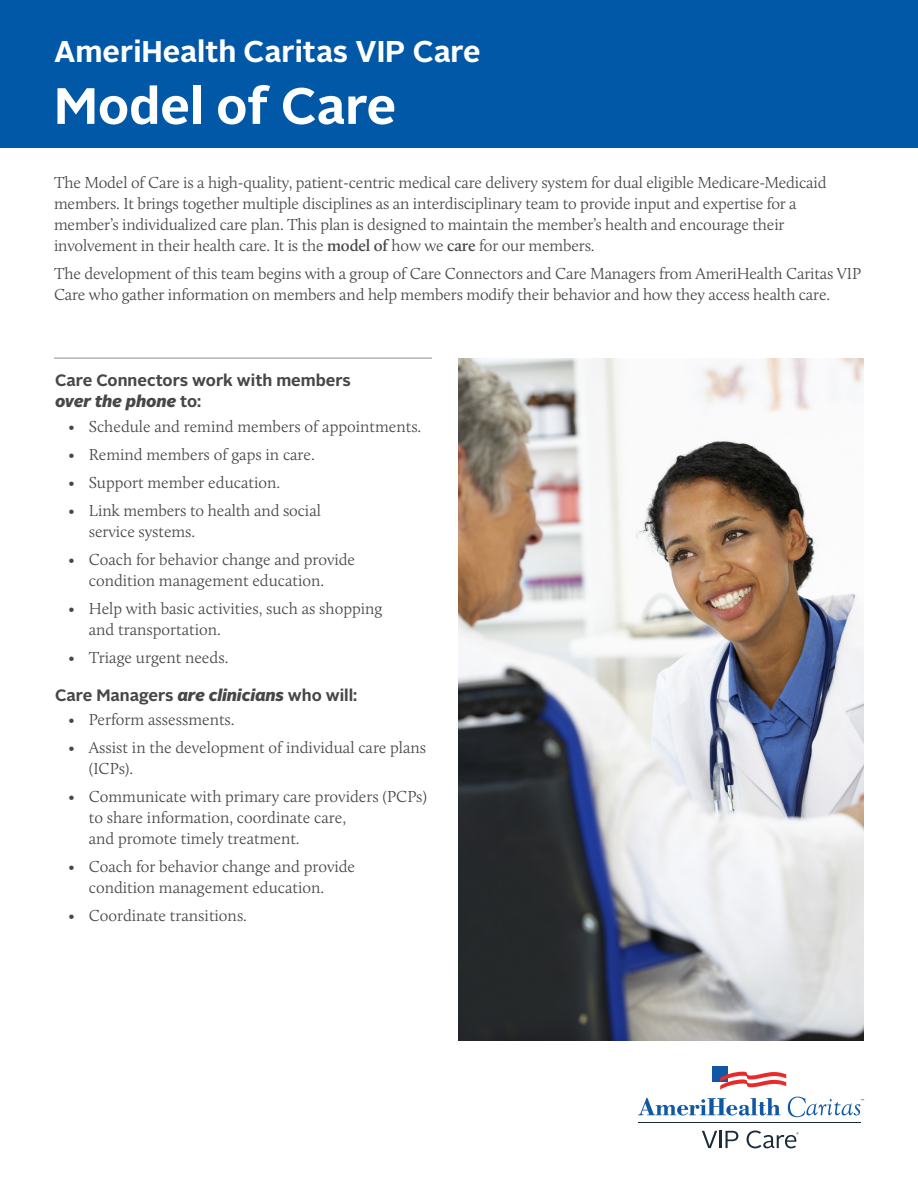
<style>
.page{position:relative;width:918px;height:1188px;background:#fff}
.page>*{position:absolute;margin:0;border:0;box-sizing:border-box;transform-origin:0 0}
.t1{font:700 51px "Alright Sans";color:#fff}
.t2{font:700 30px "Alright Sans";color:#fff}
.Body_Copy{font:300 16.5px/21px "Calluna";letter-spacing:-.01em;color:#464748}
.Topic{font:700 16.5px/21px "Alright Sans";color:#464748}
.s1{font-weight:600}
.s2{font-weight:900;font-style:italic}
</style>
<div class="page">
<div style="left:0;top:0;width:918px;height:147px;background:#0158a6"></div>
<img style="left:459px;top:358px;width:405px;height:682px">
<hr style="left:54px;top:358px;width:378px;height:1px;background:#8b8d90">
<div style="left:712px;top:1066px;width:16px;height:16px;background:#1058a4"></div>
<svg style="left:720px;top:1072px;width:66px;height:18px"></svg>
<svg style="left:638px;top:1098px;width:142px;height:18px"></svg>
<svg style="left:702px;top:1131px;width:36px;height:17px"></svg>
<hr style="left:638px;top:1122px;width:222px;height:1px;background:#1a2a38">
<svg style="left:788px;top:1097px;width:76px;height:20px"></svg>
<svg style="left:747px;top:1131px;width:52px;height:17px"></svg>
<p class="t2" style="left:54px;top:31px;width:428px">AmeriHealth Caritas VIP Care</p>
<p class="t1" style="left:54px;top:70px;width:344px">Model of Care</p>
<p class="Body_Copy" style="left:54px;top:172px;width:774px">The Model of Care is a high-quality, patient-centric medical care delivery system for dual eligible Medicare-Medicaid members. It brings together multiple disciplines as an interdisciplinary team to provide input and expertise for a member’s individualized care plan. This plan is designed to maintain the member’s health and encourage their involvement in their health care. It is the <span class="s1">model of</span> how we <span class="s1">care</span> for our members.</p>
<p class="Body_Copy" style="left:54px;top:262px;width:809px">The development of this team begins with a group of Care Connectors and Care Managers from AmeriHealth Caritas VIP<br>Care who gather information on members and help members modify their behavior and how they access health care.</p>
<p class="Topic" style="left:55px;top:370px;width:297px">Care Connectors work with members <span class="s2">over the phone</span> to:</p>
<p class="Body_Copy" style="left:69px;top:416px;width:354px">• Schedule and remind members of appointments.</p>
<p class="Body_Copy" style="left:69px;top:444px;width:248px">• Remind members of gaps in care.</p>
<p class="Body_Copy" style="left:69px;top:472px;width:213px">• Support member education.</p>
<p class="Body_Copy" style="left:89px;top:500px;width:234px;text-indent:-20px">• Link members to health and social service systems.</p>
<p class="Body_Copy" style="left:89px;top:549px;width:268px;text-indent:-20px">• Coach for behavior change and provide condition management education.</p>
<p class="Body_Copy" style="left:89px;top:598px;width:295px;text-indent:-20px">• Help with basic activities, such as shopping and transportation.</p>
<p class="Body_Copy" style="left:69px;top:647px;width:161px">• Triage urgent needs.</p>
<p class="Topic" style="left:55px;top:685px;width:304px">Care Managers <span class="s2">are clinicians</span> who will:</p>
<p class="Body_Copy" style="left:69px;top:709px;width:168px">• Perform assessments.</p>
<p class="Body_Copy" style="left:89px;top:737px;width:339px;text-indent:-20px">• Assist in the development of individual care plans (ICPs).</p>
<p class="Body_Copy" style="left:89px;top:786px;width:340px;text-indent:-20px">• Communicate with primary care providers (PCPs) to share information, coordinate care,<br>and promote timely treatment.</p>
<p class="Body_Copy" style="left:89px;top:856px;width:268px;text-indent:-20px">• Coach for behavior change and provide condition management education.</p>
<p class="Body_Copy" style="left:69px;top:905px;width:180px">• Coordinate transitions.</p>
</div>
